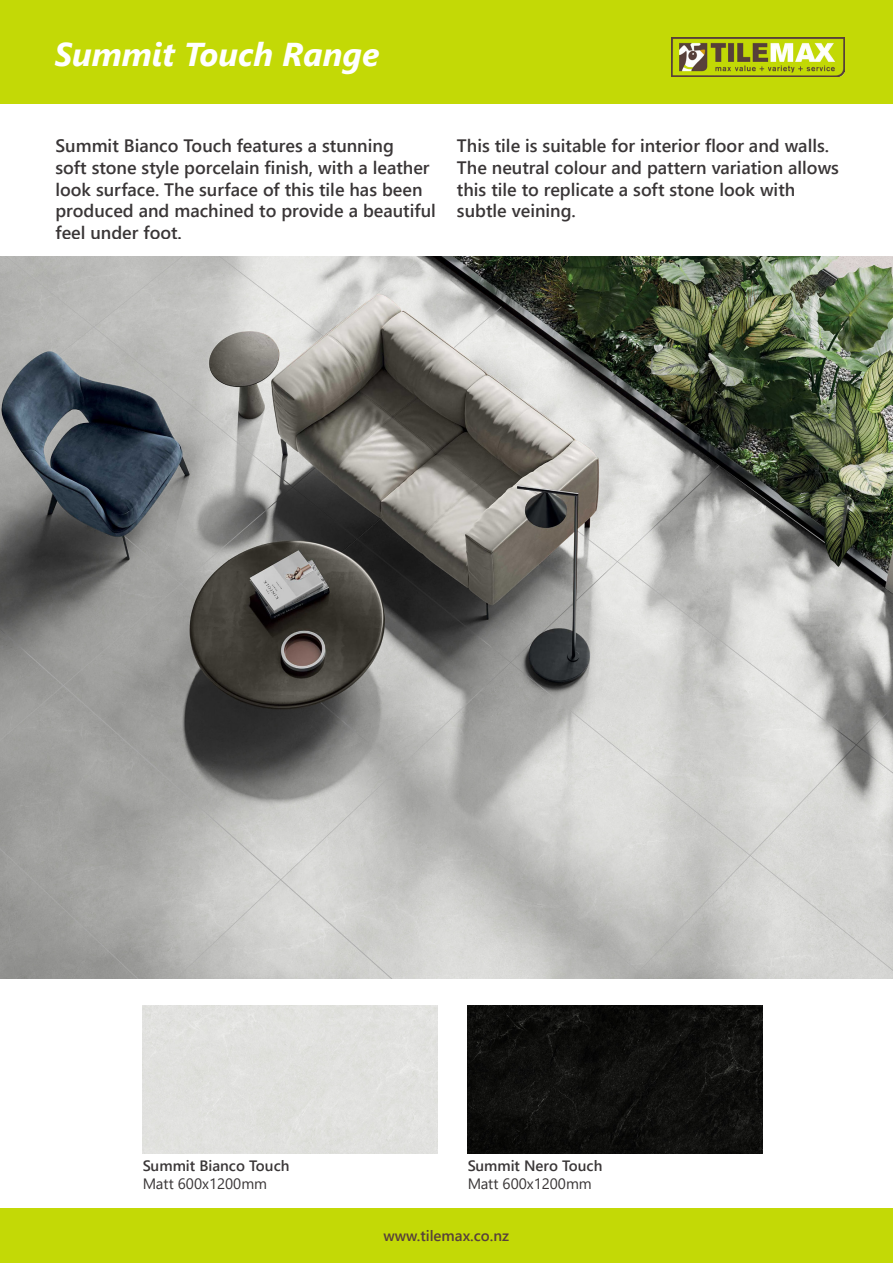
<style>
.page{position:relative;width:893px;height:1263px;background:#fff}
.page>*{position:absolute;margin:0;border:0;box-sizing:border-box;transform-origin:0 0}
.t1{font:italic 700 33px "Segoe UI";color:#fff}
.t2{font:600 18px/21.6px "Segoe UI";color:#231f20}
.t3{font:600 15px "Segoe UI";color:#231f20}
.t4{font:15px "Segoe UI";color:#231f20}
.t5{font:600 15px "Segoe UI";color:#57403a}
</style>
<div class="page">
<div style="left:0;top:0;width:893px;height:103px;background:#c3d906"></div>
<img style="left:0;top:256px;width:893px;height:722px">
<img style="left:672px;top:38px;width:172px;height:39px">
<div style="left:0;top:1209px;width:893px;height:54px;background:#c3d906"></div>
<img style="left:467px;top:1005px;width:295px;height:148px">
<p class="t1" style="left:54px;top:23px;width:326px">Summit Touch Range</p>
<p class="t2" style="left:55px;top:134px;width:382px">Summit Bianco Touch features a stunning<br>soft stone style porcelain finish, with a leather look surface. The surface of this tile has been produced and machined to provide a beautiful feel under foot.</p>
<p class="t2" style="left:457px;top:134px;width:384px">This tile is suitable for interior floor and walls.<br>The neutral colour and pattern variation allows this tile to replicate a soft stone look with subtle veining.</p>
<p class="t3" style="left:142px;top:1151px;width:148px">Summit Bianco Touch</p>
<p class="t4" style="left:142px;top:1169px;width:126px">Matt 600x1200mm</p>
<p class="t3" style="left:467px;top:1151px;width:137px">Summit Nero Touch</p>
<p class="t4" style="left:467px;top:1169px;width:126px">Matt 600x1200mm</p>
<p class="t5" style="left:383px;top:1221px;width:127px">www.tilemax.co.nz</p>
</div>
